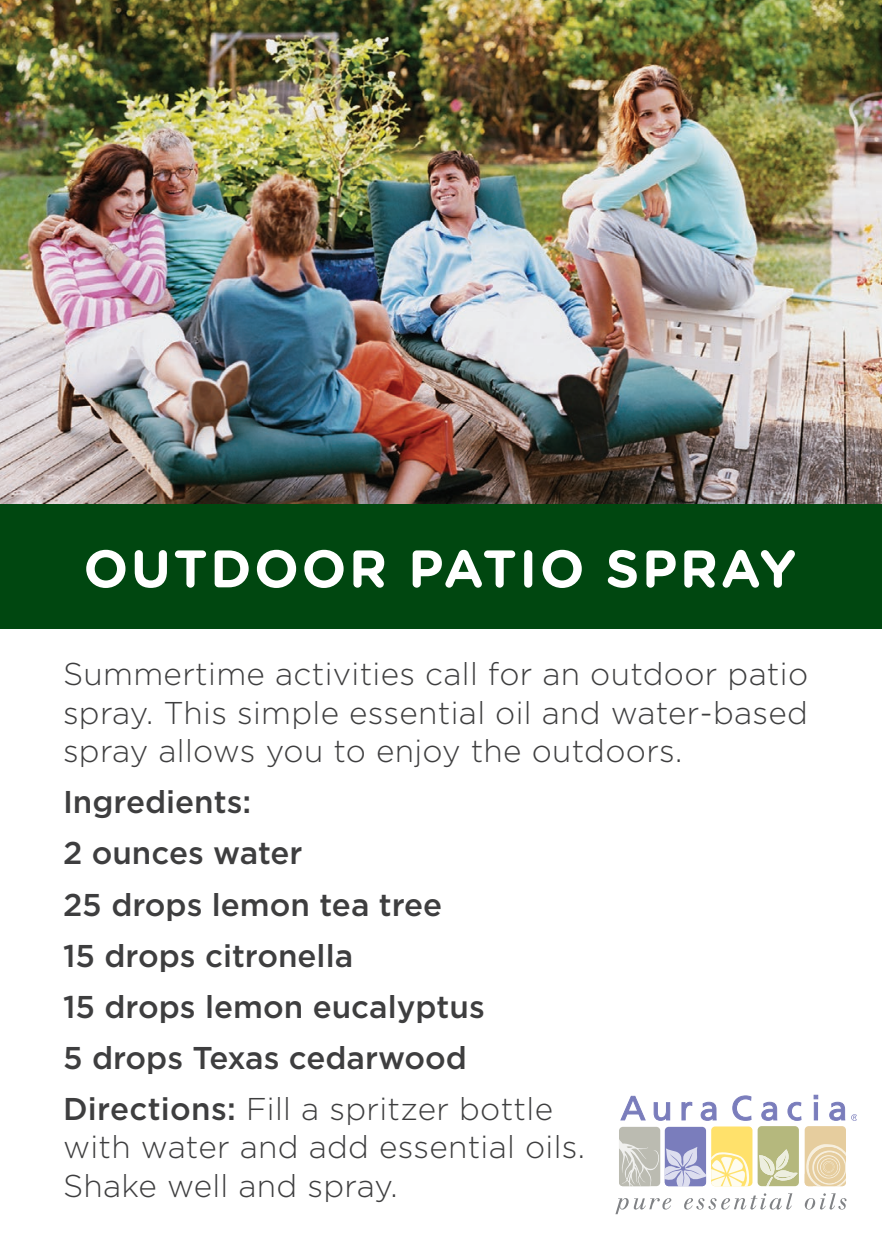
<style>
.page{position:relative;width:882px;height:1260px;background:#fff}
.page>*{position:absolute;margin:0;border:0;box-sizing:border-box;transform-origin:0 0}
.t1{font:700 52.85px "Gotham Rounded";letter-spacing:.05em;color:#fff}
.t2{font:300 31.5px/38.5px "Gotham";letter-spacing:.01em;color:#3e3e3f;text-align:justify}
.t3{font:500 31.5px/51.1px "Gotham";color:#3e3e3f}
.s1{font-weight:300}
</style>
<div class="page">
<img style="left:0;top:0;width:882px;height:504px">
<div style="left:619px;top:1127px;width:41px;height:59px;background:#bbbbb1;border-radius:4px"></div>
<svg style="left:615px;top:1198px;width:56px;height:16px"></svg>
<svg style="left:684px;top:1193px;width:108px;height:17px"></svg>
<svg style="left:805px;top:1193px;width:42px;height:17px"></svg>
<div style="left:711px;top:1126px;width:41px;height:60px;background:#ffe16b;border-radius:4px"></div>
<svg style="left:620px;top:1096px;width:26px;height:25px"></svg>
<svg style="left:654px;top:1102px;width:16px;height:19px"></svg>
<svg style="left:681px;top:1102px;width:11px;height:19px"></svg>
<svg style="left:701px;top:1102px;width:16px;height:19px"></svg>
<svg style="left:732px;top:1095px;width:20px;height:26px"></svg>
<div style="left:665px;top:1127px;width:41px;height:59px;background:#7a7dbc;border-radius:4px"></div>
<svg style="left:758px;top:1095px;width:98px;height:91px"></svg>
<svg style="left:823px;top:1162px;width:11px;height:10px"></svg>
<div style="left:824px;top:1163px;width:9px;height:8px;background:#eddbb9;border-radius:50%"></div>
<div style="left:825px;top:1163px;width:8px;height:8px;background:#e6cd9e;border-radius:50%"></div>
<svg style="left:619px;top:1139px;width:131px;height:47px"></svg>
<div style="left:0;top:504px;width:882px;height:125px;background:#004710"></div>
<h1 class="t1" style="left:83px;top:530px;width:714px">OUTDOOR PATIO SPRAY</h1>
<p class="t2" style="left:63px;top:655px;width:747px">Summertime activities call for an outdoor patio spray. This simple essential oil and water-based spray allows you to enjoy the outdoors.</p>
<p class="t3" style="left:63px;top:776px;width:492px">Ingredients:<br>2 ounces water<br>25 drops lemon tea tree<br>15 drops citronella<br>15 drops lemon eucalyptus<br>5 drops Texas cedarwood<br>Directions: <span class="s1">Fill a spritzer bottle</span></p>
<p class="t2" style="left:63px;top:1128px;width:524px">with water and add essential oils.<br>Shake well and spray.</p>
</div>
